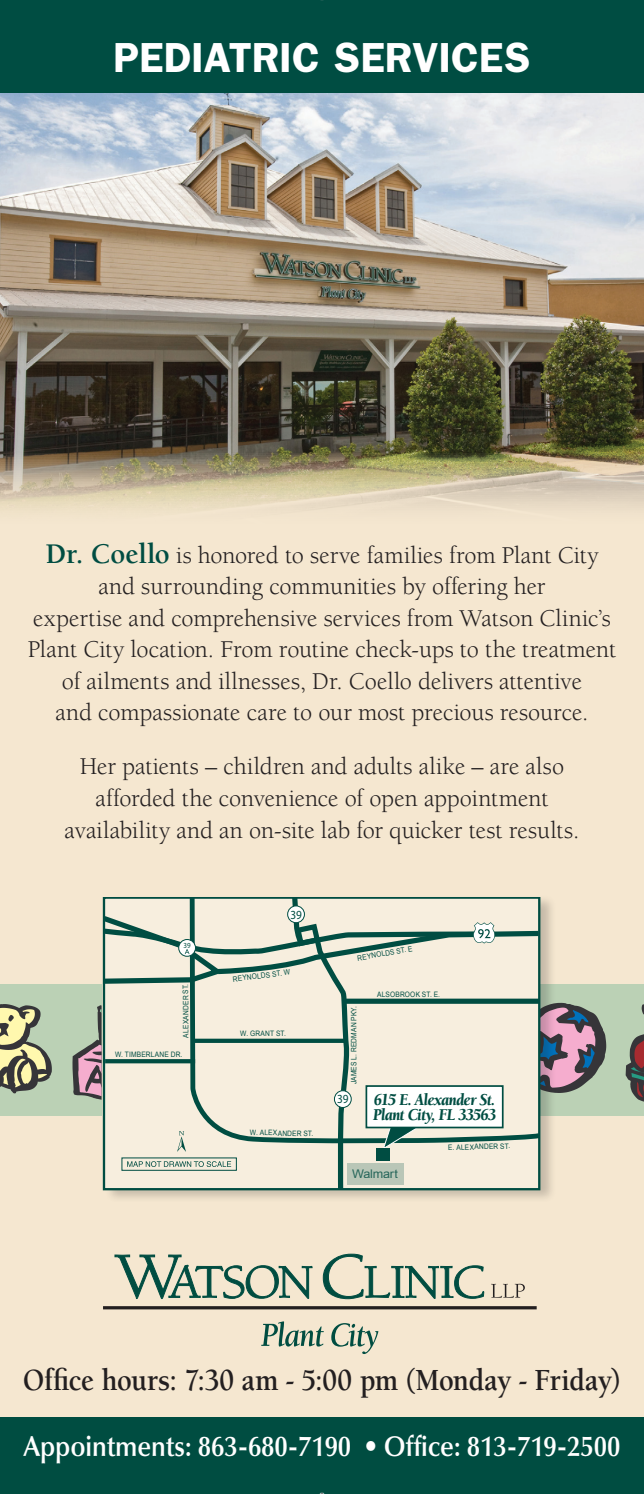
<style>
.page{position:relative;width:644px;height:1494px;background:#fff}
.page>*{position:absolute;margin:0;border:0;box-sizing:border-box;transform-origin:0 0}
.t1{font:36px "Franklin Demi";color:#fff}
.t2{font:700 31.5px "Berkeley";letter-spacing:-.01em;color:#231f20;scale:.9 1}
.t3{font:600 28.57px "Optima";letter-spacing:-.005em;color:#fff;scale:.9 1}
.t4{font:24.75px/31.5px "Berkeley";color:#231f20;text-align:center}
.t5{font:italic 900 17.1px/15.5px "Berkeley";letter-spacing:-.03em;color:#004d42;scale:.87 1}
.t6{font:12.38px "Myriad Pro";color:#004d42;scale:.9 1}
.t7{font:11.92px "Arial";letter-spacing:-.015em;color:#004d42;scale:1.06 1}
.t8{font:7.65px "Myriad Pro";color:#004d42;scale:.9 1}
.t9{font:7.42px "Arial";letter-spacing:.025em;color:#004d42;scale:.89 1}
.s1{font-weight:700;font-size:29.25px;color:#004d42}
</style>
<div class="page">
<div style="left:0;top:0;width:644px;height:1425px;background:#f5e7d0"></div>
<div style="left:0;top:1416px;width:644px;height:77px;background:#004d41"></div>
<div style="left:0;top:0;width:644px;height:94px;background:#004d42"></div>
<img style="left:0;top:93px;width:644px;height:417px">
<svg style="left:114px;top:1254px;width:199px;height:46px"></svg>
<svg style="left:322px;top:1253px;width:162px;height:46px"></svg>
<svg style="left:491px;top:1283px;width:34px;height:14px"></svg>
<svg style="left:103px;top:1306px;width:433px;height:3px"></svg>
<svg style="left:261px;top:1321px;width:63px;height:25px"></svg>
<svg style="left:331px;top:1323px;width:47px;height:30px"></svg>
<div style="left:0;top:983px;width:102px;height:132px;background:#bbd1b5"></div>
<svg style="left:0;top:1004px;width:52px;height:89px"></svg>
<div style="left:539px;top:983px;width:105px;height:132px;background:#bbd1b5"></div>
<svg style="left:625px;top:1004px;width:19px;height:97px"></svg>
<div style="left:105px;top:894px;width:452px;height:309px;background:#231f20;opacity:.75"></div>
<svg style="left:72px;top:897px;width:534px;height:293px"></svg>
<div style="left:334px;top:1090px;width:17px;height:17px;background:#fff;border-radius:50%"></div>
<div style="left:334px;top:1090px;width:17px;height:17px;border:1px solid #004d42;border-radius:50%"></div>
<div style="left:288px;top:905px;width:16px;height:17px;background:#fff;border-radius:50%"></div>
<div style="left:287px;top:905px;width:18px;height:17px;border:1px solid #004d42;border-radius:50%"></div>
<div style="left:347px;top:1162px;width:56px;height:22px;background:#b9c6b7"></div>
<svg style="left:105px;top:1058px;width:90px;height:5px"></svg>
<svg style="left:309px;top:1492px;width:25px;height:2px"></svg>
<h1 class="t1" style="left:113px;top:32px;width:419px">PEDIATRIC SERVICES</h1>
<p class="t4" style="left:28px;top:539px;width:590px"><span class="s1">Dr. Coello</span> is honored to serve families from Plant City and surrounding communities by offering her<br>expertise and comprehensive services from Watson Clinic’s Plant City location. From routine check-ups to the treatment of ailments and illnesses, Dr. Coello delivers attentive<br>and compassionate care to our most precious resource.</p>
<p class="t4" style="left:64px;top:751px;width:516px">Her patients – children and adults alike – are also afforded the convenience of open appointment availability and an on-site lab for quicker test results.</p>
<p class="t8" style="left:183px;top:940px;width:9px">39</p>
<p class="t9" style="left:181px;top:1037px;width:62px;rotate:-90deg">ALEXANDER ST.</p>
<p class="t9" style="left:115px;top:1049px;width:77px">W. TIMBERLANE DR.</p>
<p class="t6" style="left:290px;top:906px;width:14px">39</p>
<p class="t9" style="left:232px;top:974px;width:66px;rotate:-7deg">REYNOLDS ST. W</p>
<p class="t9" style="left:240px;top:1028px;width:53px">W. GRANT ST.</p>
<p class="t9" style="left:250px;top:1127px;width:73px;rotate:1deg">W. ALEXANDER ST.</p>
<p class="t9" style="left:356px;top:953px;width:64px;rotate:-10deg">REYNOLDS ST. E</p>
<p class="t9" style="left:349px;top:1084px;width:90px;rotate:-90deg">JAMES L. REDMAN PKY.</p>
<p class="t6" style="left:337px;top:1091px;width:14px">39</p>
<p class="t9" style="left:377px;top:988px;width:72px">ALSOBROOK ST. E.</p>
<p class="t5" style="left:373px;top:1091px;width:143px">615 E. Alexander St.<br>Plant City, FL 33563</p>
<p class="t9" style="left:448px;top:1142px;width:71px;rotate:-2deg">E. ALEXANDER ST.</p>
<p class="t7" style="left:352px;top:1165px;width:45px">Walmart</p>
<p class="t2" style="left:23px;top:1362px;width:665px">Office hours: 7:30 am - 5:00 pm (Monday - Friday)</p>
<p class="t3" style="left:24px;top:1429px;width:664px">Appointments: 863-680-7190 • Office: 813-719-2500</p>
</div>
